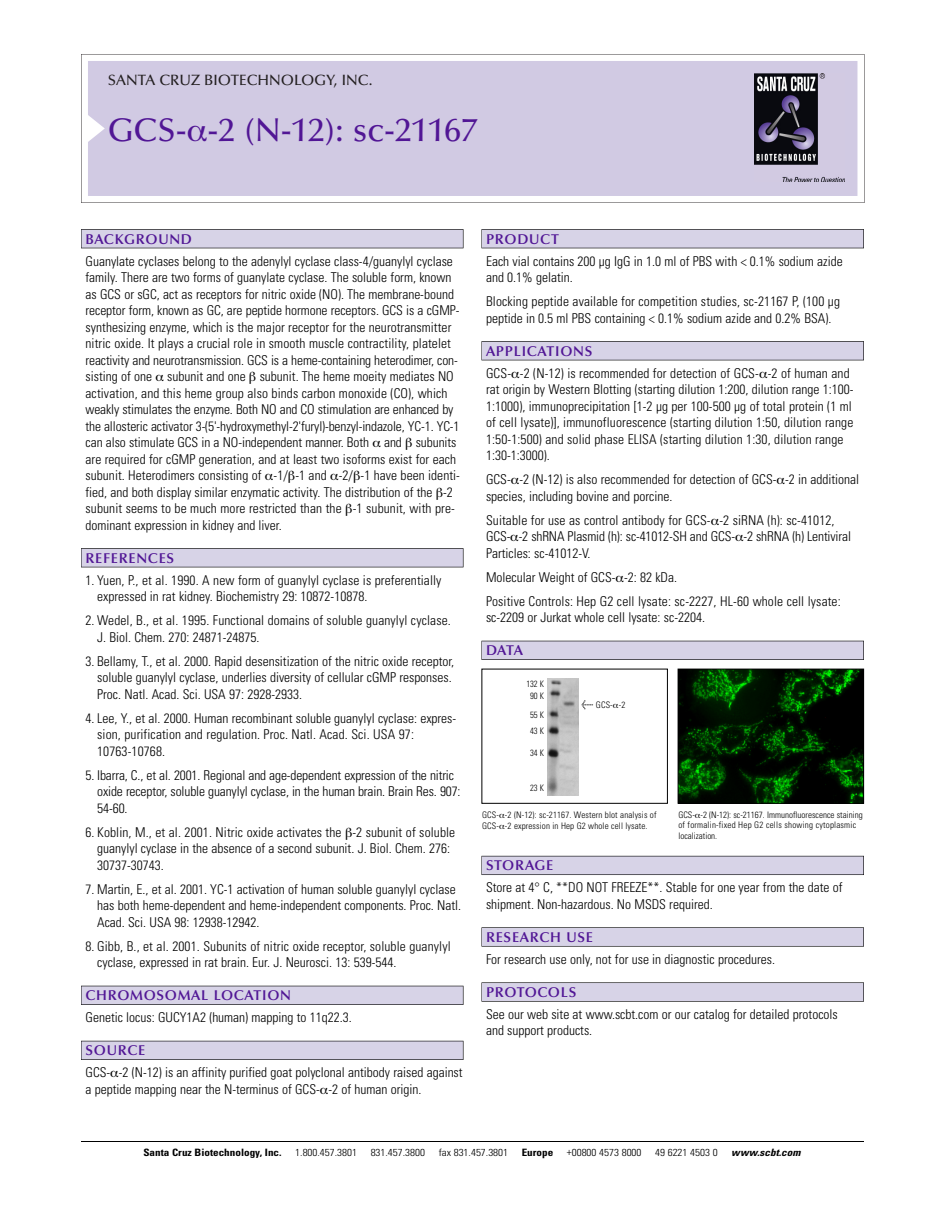
<style>
.page{position:relative;width:945px;height:1215px;background:#fff}
.page>*{position:absolute;margin:0;border:0;box-sizing:border-box;transform-origin:0 0}
.t1{font:500 33px "Optima";color:#511695}
.t2{font:500 15px "Optima";color:#231f20}
.t3{font:600 14.25px "Optima";letter-spacing:.05em;color:#511695}
.t4{font:300 condensed 13.5px/16.5px "Univers";color:#000}
.t5{font:300 condensed 10.2px "Univers";color:#000;scale:1.1 1}
.t6{font:700 condensed 10.2px "Univers";color:#000;scale:1.1 1}
.t7{font:italic 700 condensed 10.2px "Univers";letter-spacing:.005em;color:#000;scale:1.1 1}
.t8{font:300 condensed 9px/10.5px "Univers";letter-spacing:.015em;color:#000}
.t9{font:300 condensed 9px/12px "Univers";letter-spacing:.015em;color:#000;text-align:center;scale:.95 1}
.s1{font-family:"Meta Plus";font-weight:400;font-stretch:normal;font-size:10.5px}
</style>
<div class="page">
<svg style="left:81px;top:54px;width:783px;height:149px"></svg>
<div style="left:88px;top:61px;width:769px;height:135px;background:#d1cae3"></div>
<img style="left:755px;top:74px;width:90px;height:108px">
<div style="left:81px;top:229px;width:382px;height:19px;background:#525156"></div>
<div style="left:81px;top:230px;width:382px;height:18px;background:#d7d3e7"></div>
<div style="left:81px;top:548px;width:382px;height:19px;background:#525155"></div>
<div style="left:81px;top:549px;width:382px;height:18px;background:#d7d3e7"></div>
<div style="left:81px;top:986px;width:382px;height:19px;background:#525158"></div>
<div style="left:81px;top:986px;width:382px;height:18px;background:#d7d3e7"></div>
<div style="left:81px;top:1041px;width:382px;height:19px;background:#54535a"></div>
<div style="left:81px;top:1041px;width:382px;height:18px;background:#d7d3e7"></div>
<div style="left:482px;top:229px;width:382px;height:19px;background:#525156"></div>
<div style="left:482px;top:230px;width:381px;height:18px;background:#d7d3e7"></div>
<div style="left:482px;top:341px;width:382px;height:19px;background:#525155"></div>
<div style="left:482px;top:342px;width:381px;height:18px;background:#d7d3e7"></div>
<div style="left:482px;top:641px;width:382px;height:19px;background:#525158"></div>
<div style="left:482px;top:641px;width:381px;height:18px;background:#d7d3e7"></div>
<div style="left:482px;top:856px;width:382px;height:19px;background:#5b5a62"></div>
<div style="left:482px;top:856px;width:381px;height:18px;background:#d7d3e7"></div>
<div style="left:482px;top:927px;width:382px;height:20px;background:#626263"></div>
<div style="left:482px;top:928px;width:381px;height:18px;background:#d7d3e7"></div>
<div style="left:482px;top:982px;width:382px;height:20px;background:#616161"></div>
<div style="left:482px;top:983px;width:381px;height:18px;background:#d7d3e7"></div>
<hr style="left:81px;top:1141px;width:783px;height:1px;background:#000">
<div style="left:482px;top:669px;width:186px;height:135px;border:1px solid #000"></div>
<img style="left:548px;top:678px;width:30px;height:117px">
<img style="left:680px;top:671px;width:182px;height:131px">
<div style="left:678px;top:669px;width:186px;height:135px;border:1px solid #000"></div>
<svg style="left:188px;top:126px;width:19px;height:15px"></svg>
<p class="t2" style="left:108px;top:74px;width:266px">SANTA CRUZ BIOTECHNOLOGY, INC.</p>
<h1 class="t1" style="left:108px;top:117px;width:371px">GCS- -2 (N-12): sc-21167</h1>
<p class="t3" style="left:86px;top:233px;width:108px">BACKGROUND</p>
<p class="t4" style="left:86px;top:254px;width:376px">Guanylate cyclases belong to the adenylyl cyclase class-4/guanylyl cyclase family. There are two forms of guanylate cyclase. The soluble form, known as GCS or sGC, act as receptors for nitric oxide (NO). The membrane-bound receptor form, known as GC, are peptide hormone receptors. GCS is a cGMP&shy;synthesizing enzyme, which is the major receptor for the neurotransmitter nitric oxide. It plays a crucial role in smooth muscle contractility, platelet reactivity and neurotransmission. GCS is a heme-containing heterodimer, con&shy;sisting of one subunit and one subunit. The heme moeity mediates NO activation, and this heme group also binds carbon monoxide (CO), which weakly stimulates the enzyme. Both NO and CO stimulation are enhanced by the allosteric activator 3-(5'-hydroxymethyl-2'furyl)-benzyl-indazole, YC-1. YC-1 can also stimulate GCS in a NO-independent manner. Both and subunits are required for cGMP generation, and at least two isoforms exist for each subunit. Heterodimers consisting of -1/ -1 and -2/ -1 have been identi&shy;fied, and both display similar enzymatic activity. The distribution of the -2 subunit seems to be much more restricted than the -1 subunit, with pre&shy;dominant expression in kidney and liver.</p>
<p class="t3" style="left:86px;top:552px;width:90px">REFERENCES</p>
<p class="t4" style="left:97px;top:573px;width:346px;text-indent:-12px">1. Yuen, P., et al. 1990. A new form of guanylyl cyclase is preferentially expressed in rat kidney. Biochemistry 29: 10872-10878.</p>
<p class="t4" style="left:97px;top:613px;width:355px;text-indent:-12px">2. Wedel, B., et al. 1995. Functional domains of soluble guanylyl cyclase.<br>J. Biol. Chem. 270: 24871-24875.</p>
<p class="t4" style="left:97px;top:654px;width:359px;text-indent:-12px">3. Bellamy, T., et al. 2000. Rapid desensitization of the nitric oxide receptor, soluble guanylyl cyclase, underlies diversity of cellular cGMP responses.<br>Proc. Natl. Acad. Sci. USA 97: 2928-2933.</p>
<p class="t4" style="left:97px;top:711px;width:361px;text-indent:-12px">4. Lee, Y., et al. 2000. Human recombinant soluble guanylyl cyclase: expres&shy;sion, purification and regulation. Proc. Natl. Acad. Sci. USA 97:<br>10763-10768.</p>
<p class="t4" style="left:97px;top:768px;width:365px;text-indent:-12px">5. Ibarra, C., et al. 2001. Regional and age-dependent expression of the nitric oxide receptor, soluble guanylyl cyclase, in the human brain. Brain Res. 907:<br>54-60.</p>
<p class="t4" style="left:97px;top:825px;width:360px;text-indent:-12px">6. Koblin, M., et al. 2001. Nitric oxide activates the -2 subunit of soluble guanylyl cyclase in the absence of a second subunit. J. Biol. Chem. 276:<br>30737-30743.</p>
<p class="t4" style="left:97px;top:882px;width:365px;text-indent:-12px">7. Martin, E., et al. 2001. YC-1 activation of human soluble guanylyl cyclase has both heme-dependent and heme-independent components. Proc. Natl.<br>Acad. Sci. USA 98: 12938-12942.</p>
<p class="t4" style="left:97px;top:939px;width:355px;text-indent:-12px">8. Gibb, B., et al. 2001. Subunits of nitric oxide receptor, soluble guanylyl cyclase, expressed in rat brain. Eur. J. Neurosci. 13: 539-544.</p>
<p class="t3" style="left:86px;top:990px;width:207px">CHROMOSOMAL LOCATION</p>
<p class="t4" style="left:86px;top:1010px;width:268px">Genetic locus: GUCY1A2 (human) mapping to 11q22.3.</p>
<p class="t3" style="left:86px;top:1045px;width:61px">SOURCE</p>
<p class="t4" style="left:86px;top:1065px;width:379px">GCS- -2 (N-12) is an affinity purified goat polyclonal antibody raised against a peptide mapping near the N-terminus of GCS- -2 of human origin.</p>
<p class="t3" style="left:486px;top:233px;width:74px">PRODUCT</p>
<p class="t4" style="left:486px;top:254px;width:358px">Each vial contains 200 µg IgG in 1.0 ml of PBS with &lt; 0.1% sodium azide and 0.1% gelatin.</p>
<p class="t4" style="left:486px;top:294px;width:356px">Blocking peptide available for competition studies, sc-21167 P, (100 µg peptide in 0.5 ml PBS containing &lt; 0.1% sodium azide and 0.2% BSA).</p>
<p class="t3" style="left:486px;top:345px;width:108px">APPLICATIONS</p>
<p class="t4" style="left:486px;top:366px;width:369px">GCS- -2 (N-12) is recommended for detection of GCS- -2 of human and rat origin by Western Blotting (starting dilution 1:200, dilution range 1:100- 1:1000), immunoprecipitation [1-2 µg per 100-500 µg of total protein (1 ml of cell lysate)], immunofluorescence (starting dilution 1:50, dilution range 1:50-1:500) and solid phase ELISA (starting dilution 1:30, dilution range 1:30-1:3000).</p>
<p class="t4" style="left:486px;top:472px;width:375px">GCS- -2 (N-12) is also recommended for detection of GCS- -2 in additional species, including bovine and porcine.</p>
<p class="t4" style="left:486px;top:513px;width:366px">Suitable for use as control antibody for GCS- -2 siRNA (h): sc-41012,<br>GCS- -2 shRNA Plasmid (h): sc-41012-SH and GCS- -2 shRNA (h) Lentiviral<br>Particles: sc-41012-V.</p>
<p class="t4" style="left:486px;top:566px;width:356px;line-height:24px">Molecular Weight of GCS- -2: 82 kDa.<br>Positive Controls: Hep G2 cell lysate: sc-2227, HL-60 whole cell lysate:</p>
<p class="t4" style="left:486px;top:610px;width:221px">sc-2209 or Jurkat whole cell lysate: sc-2204.</p>
<p class="t3" style="left:486px;top:645px;width:39px">DATA</p>
<p class="t9" style="left:526px;top:678px;width:20px">132 K<br>90 K</p>
<p class="t9" style="left:530px;top:708px;width:16px;line-height:15.8px;text-align:left">55 K<br>43 K</p>
<p class="t9" style="left:530px;top:748px;width:16px">34 K</p>
<p class="t9" style="left:530px;top:782px;width:16px">23 K</p>
<p class="t8" style="left:582px;top:700px;width:45px"><span class="s1">&lt;</span> GCS- -2</p>
<p class="t8" style="left:482px;top:810px;width:176px;line-height:10.9px">GCS- -2 (N-12): sc-21167. Western blot analysis of<br>GCS- -2 expression in Hep G2 whole cell lysate.</p>
<p class="t8" style="left:678px;top:810px;width:186px">GCS- -2 (N-12): sc-21167. Immunofluorescence staining of formalin-fixed Hep G2 cells showing cytoplasmic localization.</p>
<p class="t3" style="left:486px;top:860px;width:69px">STORAGE</p>
<p class="t4" style="left:486px;top:880px;width:358px">Store at 4° C, **DO NOT FREEZE**. Stable for one year from the date of shipment. Non-hazardous. No MSDS required.</p>
<p class="t3" style="left:486px;top:931px;width:109px">RESEARCH USE</p>
<p class="t4" style="left:486px;top:952px;width:290px">For research use only, not for use in diagnostic procedures.</p>
<p class="t3" style="left:486px;top:986px;width:92px">PROTOCOLS</p>
<p class="t4" style="left:486px;top:1007px;width:353px">See our web site at www.scbt.com or our catalog for detailed protocols and support products.</p>
<p class="t6" style="left:143px;top:1148px;width:127px">Santa Cruz Biotechnology, Inc.</p>
<p class="t5" style="left:295px;top:1148px;width:58px">1.800.457.3801</p>
<p class="t5" style="left:371px;top:1148px;width:51px">831.457.3800</p>
<p class="t5" style="left:439px;top:1148px;width:65px">fax 831.457.3801</p>
<p class="t6" style="left:522px;top:1148px;width:30px">Europe</p>
<p class="t5" style="left:567px;top:1148px;width:69px">+00800 4573 8000</p>
<p class="t5" style="left:655px;top:1148px;width:58px">49 6221 4503 0</p>
<p class="t7" style="left:731px;top:1148px;width:64px">www.scbt.com</p>
</div>
